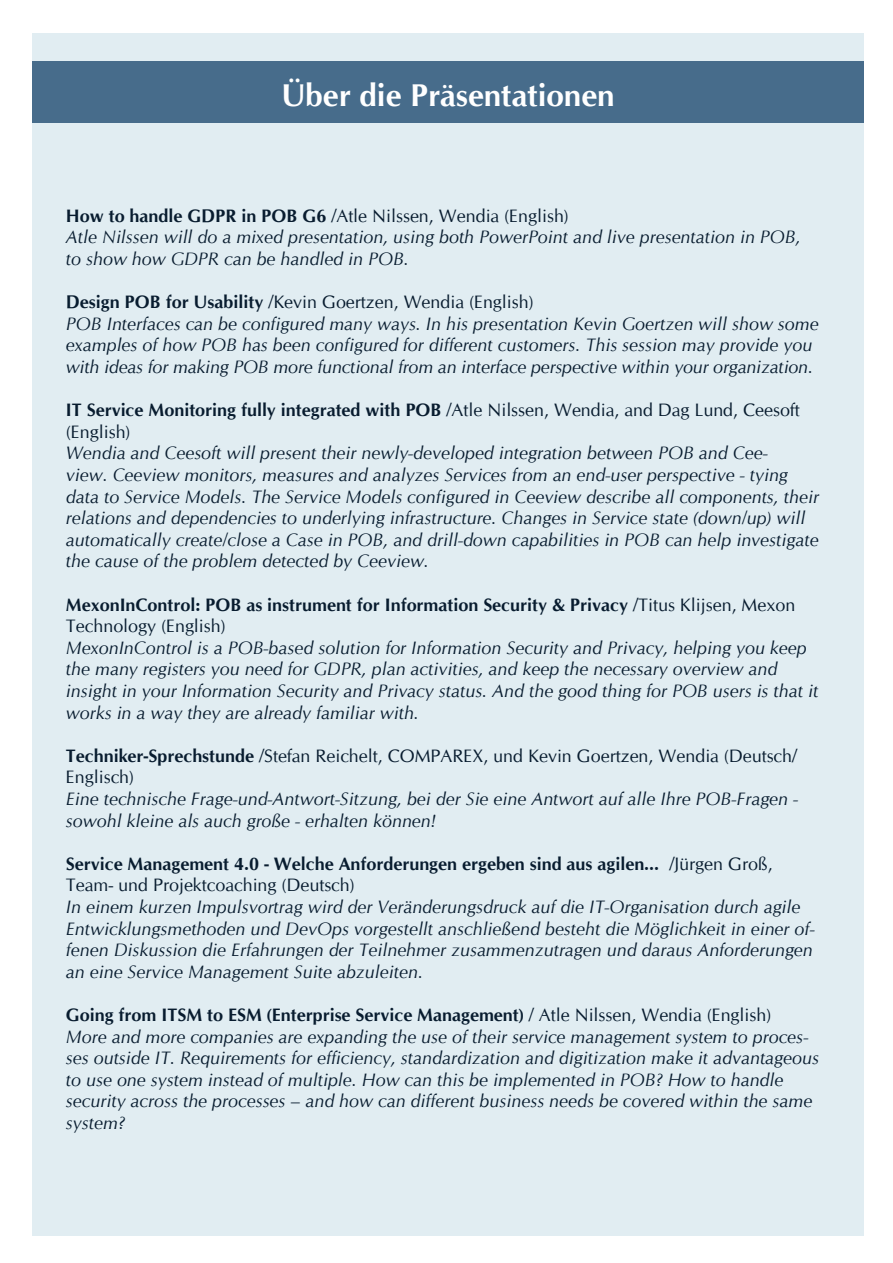
<style>
.page{position:relative;width:893px;height:1263px;background:#fff}
.page>*{position:absolute;margin:0;border:0;box-sizing:border-box;transform-origin:0 0}
.t1{font:700 31.5px "CG Omega";color:#fff}
.t2{font:italic 18px/21.6px "CG Omega";color:#081c2f}
.t3{font:700 18px/21.6px "CG Omega";color:#081c2f}
.t4{font:18px/21.6px "CG Omega";color:#081c2f}
.s1{font-weight:700}
.s2{font-weight:400}
</style>
<div class="page">
<div style="left:32px;top:33px;width:831px;height:1202px;background:#e1edf2"></div>
<div style="left:32px;top:62px;width:831px;height:61px;background:#476c8b"></div>
<p class="t1" style="left:281px;top:76px;width:335px">Über die Präsentationen</p>
<p class="t4" style="left:66px;top:205px;width:504px"><span class="s1">How to handle GDPR in POB G6</span> /Atle Nilssen, Wendia (English)</p>
<p class="t2" style="left:66px;top:226px;width:736px">Atle Nilssen will do a mixed presentation, using both PowerPoint and live presentation in POB, to show how GDPR can be handled in POB.</p>
<p class="t4" style="left:66px;top:291px;width:469px"><span class="s1">Design POB for Usability</span> /Kevin Goertzen, Wendia (English)</p>
<p class="t2" style="left:66px;top:313px;width:754px">POB Interfaces can be configured many ways. In his presentation Kevin Goertzen will show some examples of how POB has been configured for different customers. This session may provide you with ideas for making POB more functional from an interface perspective within your organization.</p>
<p class="t4" style="left:66px;top:399px;width:735px"><span class="s1">IT Service Monitoring fully integrated with POB</span> /Atle Nilssen, Wendia, and Dag Lund, Ceesoft (English)</p>
<p class="t2" style="left:66px;top:442px;width:755px">Wendia and Ceesoft will present their newly-developed integration between POB and Cee-<br>view. Ceeview monitors, measures and analyzes Services from an end-user perspective - tying data to Service Models. The Service Models configured in Ceeview describe all components, their relations and dependencies to underlying infrastructure. Changes in Service state (down/up) will automatically create/close a Case in POB, and drill-down capabilities in POB can help investigate the cause of the problem detected by Ceeview.</p>
<p class="t3" style="left:66px;top:594px;width:731px">MexonInControl: POB as instrument for Information Security &amp; Privacy <span class="s2">/Titus Klijsen, Mexon<br>Technology (English)</span></p>
<p class="t2" style="left:66px;top:637px;width:754px">MexonInControl is a POB-based solution for Information Security and Privacy, helping you keep the many registers you need for GDPR, plan activities, and keep the necessary overview and insight in your Information Security and Privacy status. And the good thing for POB users is that it works in a way they are already familiar with.</p>
<p class="t4" style="left:66px;top:745px;width:733px"><span class="s1">Techniker-Sprechstunde</span> /Stefan Reichelt, COMPAREX, und Kevin Goertzen, Wendia (Deutsch/<br>Englisch)</p>
<p class="t2" style="left:66px;top:788px;width:734px">Eine technische Frage-und-Antwort-Sitzung, bei der Sie eine Antwort auf alle Ihre POB-Fragen - sowohl kleine als auch große - erhalten können!</p>
<p class="t3" style="left:66px;top:853px;width:708px">Service Management 4.0 - Welche Anforderungen ergeben sind aus agilen... <span class="s2">/Jürgen Groß,<br>Team- und Projektcoaching (Deutsch)</span></p>
<p class="t2" style="left:66px;top:896px;width:750px">In einem kurzen Impulsvortrag wird der Veränderungsdruck auf die IT-Organisation durch agile Entwicklungsmethoden und DevOps vorgestellt anschließend besteht die Möglichkeit in einer of&shy;fenen Diskussion die Erfahrungen der Teilnehmer zusammenzutragen und daraus Anforderungen an eine Service Management Suite abzuleiten.</p>
<p class="t3" style="left:66px;top:1004px;width:707px">Going from ITSM to ESM (Enterprise Service Management) <span class="s2">/ Atle Nilssen, Wendia (English)</span></p>
<p class="t2" style="left:66px;top:1026px;width:755px">More and more companies are expanding the use of their service management system to proces&shy;ses outside IT. Requirements for efficiency, standardization and digitization make it advantageous to use one system instead of multiple. How can this be implemented in POB? How to handle security across the processes – and how can different business needs be covered within the same system?</p>
</div>
